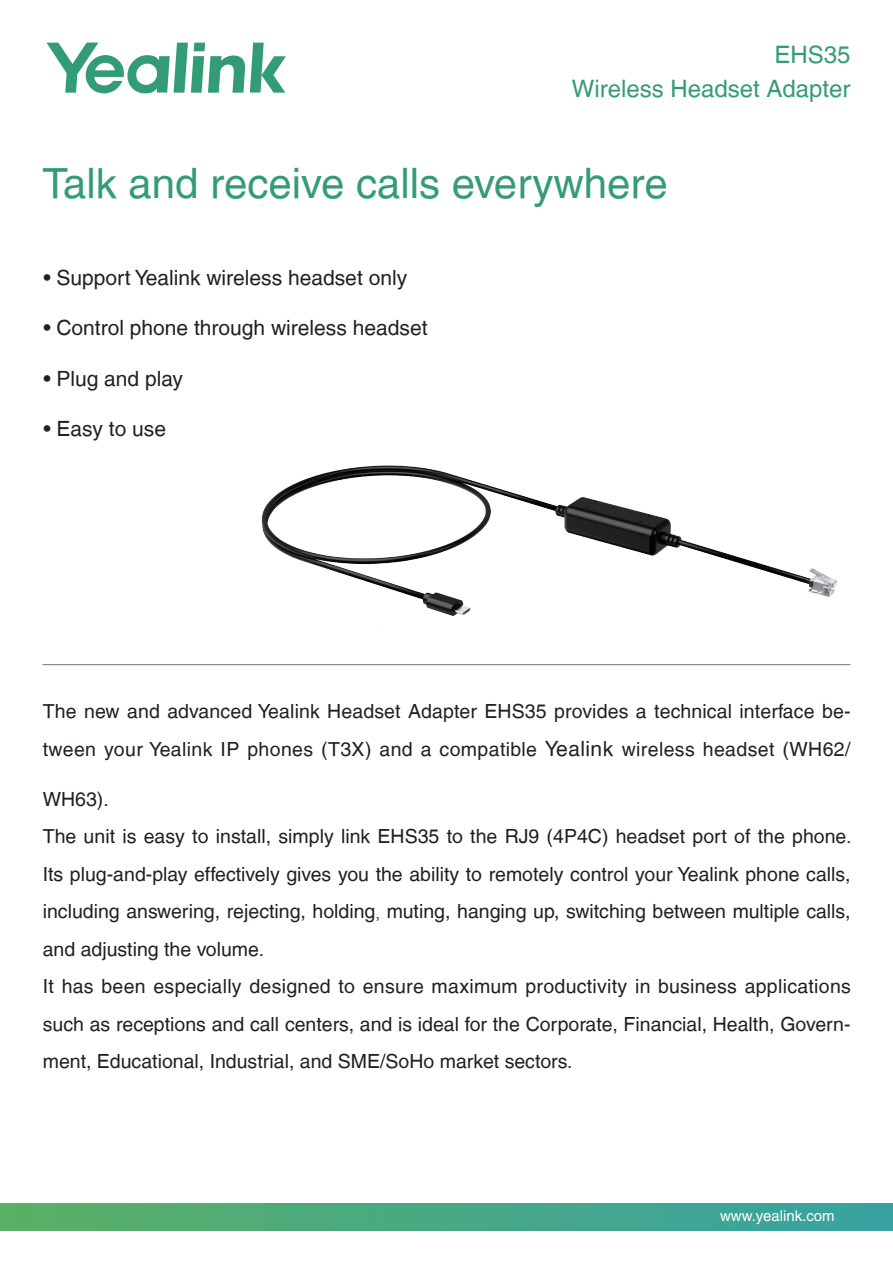
<style>
.page{position:relative;width:893px;height:1263px;background:#fff}
.page>*{position:absolute;margin:0;border:0;box-sizing:border-box;transform-origin:0 0}
.t1{font:42px "Helvetica LT";color:#349c74}
.t2{font:24px/33.6px "Helvetica LT";color:#349c74;text-align:right}
.t3{font:21px "Helvetica LT";color:#231f20}
.t4{font:19.5px/37.5px "Helvetica LT";color:#231f20}
.t5{font:15px "Helvetica LT";color:#fff}
.s1{font-size:21px}
.s2{font-family:"Adobe Song Std";font-weight:300}
</style>
<div class="page">
<svg style="left:46px;top:43px;width:240px;height:50px"></svg>
<div style="left:0;top:1203px;width:893px;height:27px;background:linear-gradient(to right,#5ab065,#38a2a2)"></div>
<hr style="left:43px;top:664px;width:807px;height:1px;background:#717275">
<img style="left:261px;top:465px;width:576px;height:151px">
<p class="t2" style="left:572px;top:38px;width:280px">EHS35<br>Wireless Headset Adapter</p>
<h1 class="t1" style="left:43px;top:159px;width:627px">Talk and receive calls everywhere</h1>
<p class="t3" style="left:44px;top:265px;width:365px">• Support Yealink wireless headset only</p>
<p class="t3" style="left:44px;top:316px;width:385px">• Control phone through wireless headset</p>
<p class="t3" style="left:44px;top:366px;width:141px">• Plug and play</p>
<p class="t3" style="left:44px;top:416px;width:124px">• Easy to use</p>
<p class="t4" style="left:43px;top:692px;width:809px;line-height:38.2px">The new and advanced Yealink Headset Adapter EHS35 provides a technical interface be&shy;tween your Yealink IP phones (T3X) and a compatible <span class="s1">Yealink</span> wireless headset (WH62/</p>
<p class="t4" style="left:43px;top:780px;width:810px">WH63).<br>The unit is easy to install, simply link EHS35 to the RJ9 (4P4C) headset port of the phone.<br>Its plug-and-play effectively gives you the ability to remotely control your Yealink phone calls, including answering, rejecting, holding<span class="s2">,</span> muting, hanging up, switching between multiple calls, and adjusting the volume.<br>It has been especially designed to ensure maximum productivity in business applications such as receptions and call centers, and is ideal for the Corporate, Financial, Health, Govern&shy;ment, Educational, Industrial, and SME/SoHo market sectors.</p>
<p class="t5" style="left:720px;top:1207px;width:116px">www.yealink.com</p>
</div>
